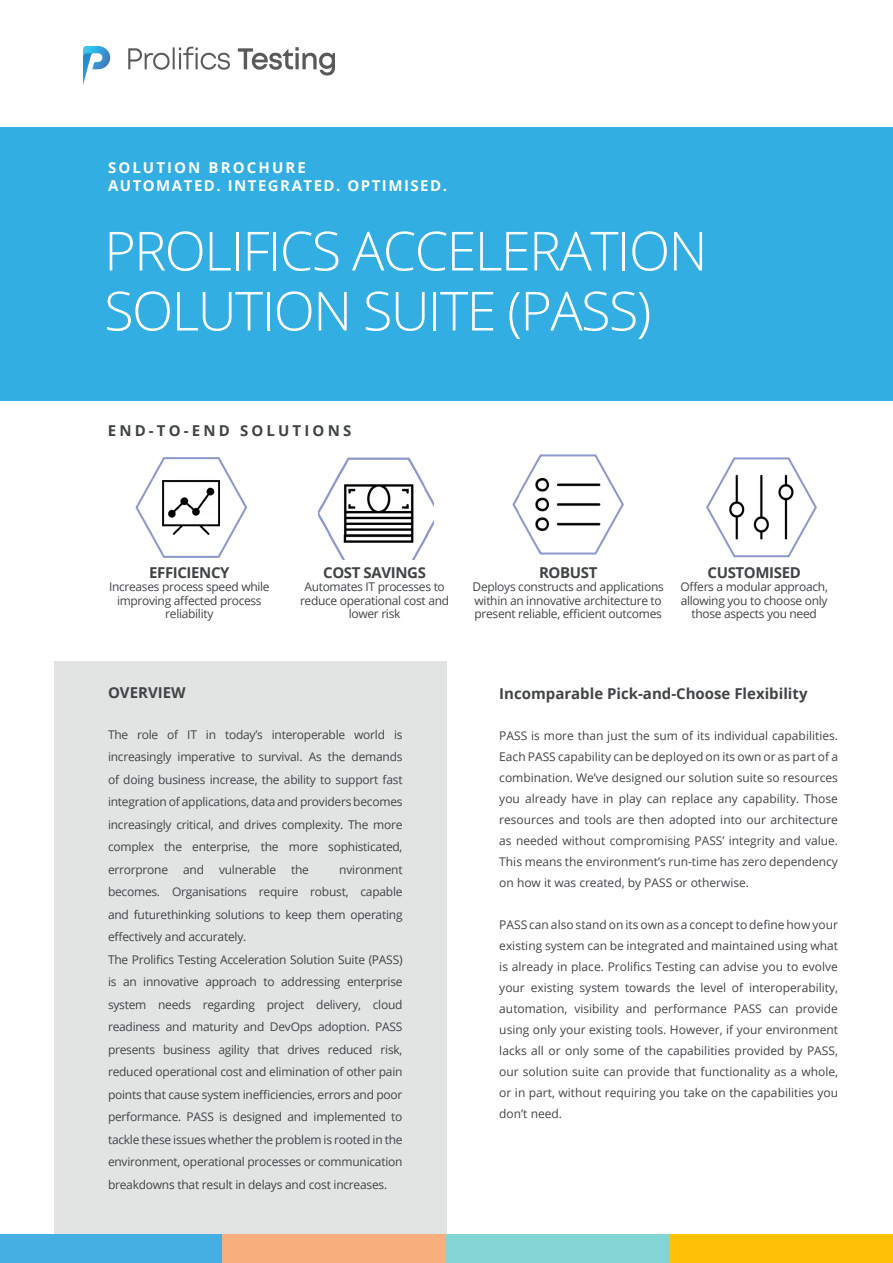
<style>
.page{position:relative;width:893px;height:1263px;background:#fff}
.page>*{position:absolute;margin:0;border:0;box-sizing:border-box;transform-origin:0 0}
.t1{font:300 54px "Open Sans";letter-spacing:-.03em;color:#fff}
.t2{font:700 15px "Open Sans";color:#414446}
.t3{font:700 15px "Open Sans";letter-spacing:.1em;color:#fff}
.t4{font:700 15px "Open Sans";letter-spacing:-.025em;color:#414446}
.t5{font:700 15px "Open Sans";letter-spacing:.21em;color:#414446}
.t6{font:700 15px "Open Sans";letter-spacing:.14em;color:#fff}
.t7{font:12px/22.5px "Open Sans";letter-spacing:-.025em;color:#414446;text-align:justify}
</style>
<div class="page">
<div style="left:0;top:127px;width:893px;height:274px;background:#32aee3"></div>
<div style="left:54px;top:661px;width:392px;height:574px;background:#e2e3e3"></div>
<img style="left:83px;top:47px;width:252px;height:37px">
<div style="left:0;top:1235px;width:223px;height:28px;background:#45aee3"></div>
<div style="left:223px;top:1235px;width:223px;height:28px;background:#f8af7e"></div>
<div style="left:446px;top:1235px;width:224px;height:28px;background:#83d5d4"></div>
<div style="left:670px;top:1235px;width:223px;height:28px;background:#ffc107"></div>
<img style="left:512px;top:455px;width:112px;height:100px">
<img style="left:318px;top:457px;width:116px;height:102px">
<img style="left:135px;top:457px;width:113px;height:101px">
<img style="left:706px;top:457px;width:110px;height:101px">
<p class="t6" style="left:108px;top:157px;width:199px">SOLUTION BROCHURE</p>
<p class="t3" style="left:108px;top:175px;width:341px">AUTOMATED. INTEGRATED. OPTIMISED.</p>
<p class="t1" style="left:104px;top:214px;width:605px">PROLIFICS ACCELERATION</p>
<p class="t1" style="left:104px;top:274px;width:549px">SOLUTION SUITE (PASS)</p>
<p class="t5" style="left:108px;top:420px;width:245px">END-TO-END SOLUTIONS</p>
<p class="t4" style="left:149px;top:562px;width:82px">EFFICIENCY</p>
<p class="t7" style="left:109px;top:575px;width:162px">Increases process speed while</p>
<p class="t7" style="left:117px;top:589px;width:146px">improving affected process</p>
<p class="t7" style="left:165px;top:602px;width:50px">reliability</p>
<p class="t4" style="left:323px;top:562px;width:104px">COST SAVINGS</p>
<p class="t7" style="left:304px;top:575px;width:142px">Automates IT processes to</p>
<p class="t7" style="left:300px;top:589px;width:151px">reduce operational cost and</p>
<p class="t7" style="left:349px;top:602px;width:53px">lower risk</p>
<p class="t2" style="left:539px;top:562px;width:60px">ROBUST</p>
<p class="t7" style="left:473px;top:580px;width:193px;line-height:13.5px;text-align:left">Deploys constructs and applications within an innovative architecture to present reliable, efficient outcomes</p>
<p class="t4" style="left:707px;top:562px;width:95px">CUSTOMISED</p>
<p class="t7" style="left:680px;top:575px;width:149px">Offers a modular approach,</p>
<p class="t7" style="left:681px;top:589px;width:148px">allowing you to choose only</p>
<p class="t7" style="left:691px;top:602px;width:127px">those aspects you need</p>
<p class="t2" style="left:108px;top:682px;width:79px">OVERVIEW</p>
<p class="t7" style="left:108px;top:723px;width:296px">The role of IT in today’s interoperable world is increasingly imperative to survival. As the demands of doing business increase, the ability to support fast integration of applications, data and providers becomes increasingly critical, and drives complexity. The more complex the enterprise, the more sophisticated, errorprone</p>
<p class="t7" style="left:183px;top:858px;width:22px">and</p>
<p class="t7" style="left:219px;top:858px;width:59px">vulnerable</p>
<p class="t7" style="left:291px;top:858px;width:19px">the</p>
<p class="t7" style="left:108px;top:858px;width:296px;text-indent:231px">nvironment becomes. Organisations require robust, capable and futurethinking solutions to keep them operating effectively and accurately.</p>
<p class="t7" style="left:108px;top:948px;width:296px">The Prolifics Testing Acceleration Solution Suite (PASS) is an innovative approach to addressing enterprise system needs regarding project delivery, cloud readiness and maturity and DevOps adoption. PASS presents business agility that drives reduced risk, reduced operational cost and elimination of other pain points that cause system inefficiencies, errors and poor performance. PASS is designed and implemented to tackle these issues whether the problem is rooted in the environment, operational processes or communication breakdowns that result in delays and cost increases.</p>
<p class="t2" style="left:499px;top:683px;width:310px">Incomparable Pick-and-Choose Flexibility</p>
<p class="t7" style="left:499px;top:725px;width:340px;line-height:21px">PASS is more than just the sum of its individual capabilities.<br>Each PASS capability can be deployed on its own or as part of a combination. We’ve designed our solution suite so resources you already have in play can replace any capability. Those resources and tools are then adopted into our architecture as needed without compromising PASS’ integrity and value.<br>This means the environment’s run-time has zero dependency on how it was created, by PASS or otherwise.</p>
<p class="t7" style="left:499px;top:914px;width:340px;line-height:21px">PASS can also stand on its own as a concept to define how your existing system can be integrated and maintained using what is already in place. Prolifics Testing can advise you to evolve your existing system towards the level of interoperability, automation, visibility and performance PASS can provide using only your existing tools. However, if your environment lacks all or only some of the capabilities provided by PASS, our solution suite can provide that functionality as a whole, or in part, without requiring you take on the capabilities you don’t need.</p>
</div>
